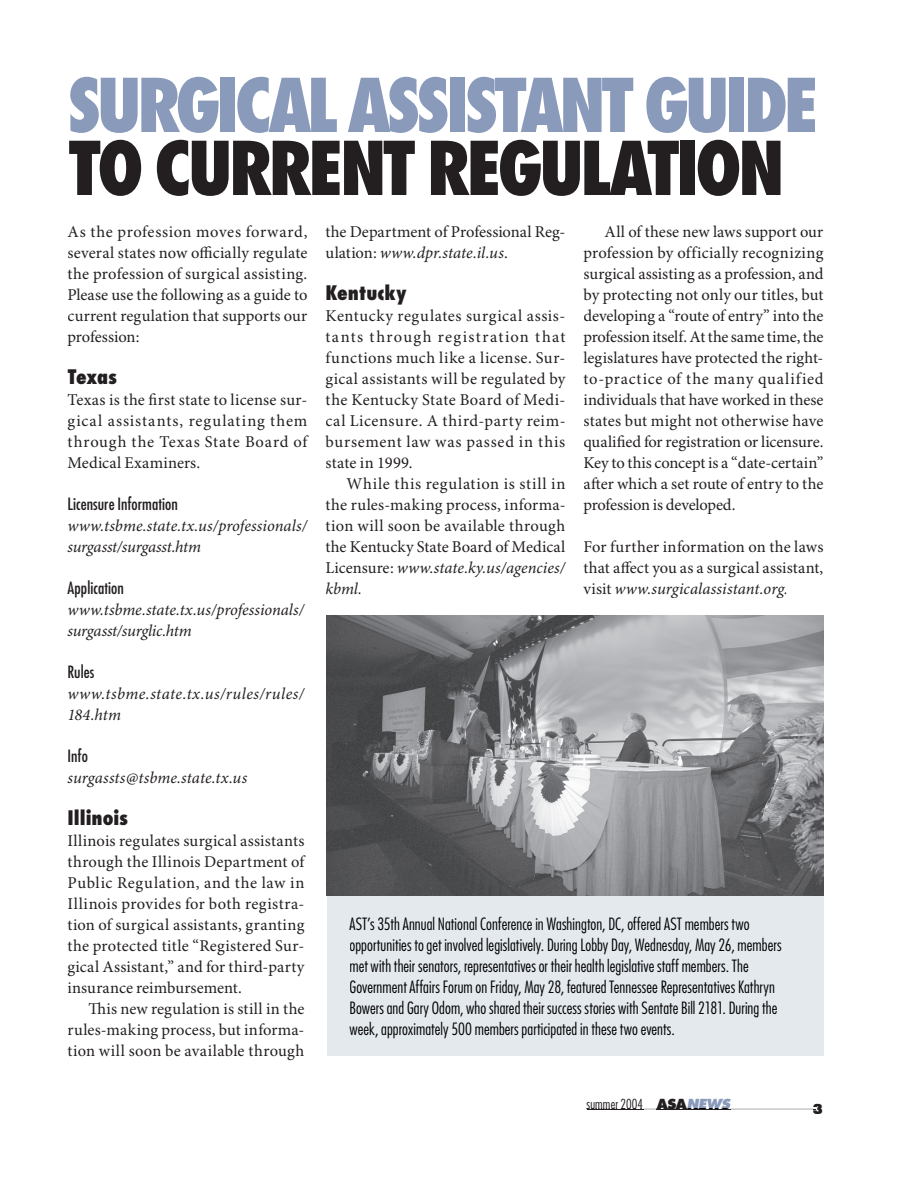
<style>
.page{position:relative;width:918px;height:1188px;background:#fff}
.page>*{position:absolute;margin:0;border:0;box-sizing:border-box;transform-origin:0 0}
.t1{font:800 condensed 72px "Futura";letter-spacing:-.065em;color:#899abb}
.t2{font:800 condensed 72px "Futura";letter-spacing:-.055em;color:#231f20}
.t3{font:800 condensed 19.5px "Futura";letter-spacing:-.005em;color:#231f20}
.t4{font:16.5px/21px "Minion Pro";letter-spacing:.01em;color:#231f20;text-align:justify}
.t5{font:300 condensed 16.5px/21px "Futura";letter-spacing:.005em;color:#000}
.t6{font:italic 16.5px/21px "Minion Pro";color:#231f20}
.t7{font:italic 16.5px/21px "Minion Pro";letter-spacing:.025em;color:#231f20}
.t8{font:condensed 16.5px "Futura";letter-spacing:.005em;color:#231f20}
.t9{font:300 condensed 13.5px "Futura";letter-spacing:.01em;color:#231f20}
.t10{font:800 13.5px "Futura";color:#231f20}
.s1{font-style:italic}
.s2{font-weight:800;font-stretch:normal}
.s3{font-weight:800;font-style:italic;font-stretch:normal;color:#899abb}
</style>
<div class="page">
<svg style="left:586px;top:1109px;width:230px;height:1px"></svg>
<div style="left:327px;top:615px;width:497px;height:441px;background:#e4e9ee"></div>
<img style="left:327px;top:615px;width:497px;height:280px">
<h1 class="t1" style="left:68px;top:59px;width:753px">SURGICAL ASSISTANT GUIDE</h1>
<h1 class="t2" style="left:68px;top:122px;width:719px">TO CURRENT REGULATION</h1>
<p class="t4" style="left:67px;top:222px;width:242px">As the profession moves forward, several states now officially regulate the profession of surgical assisting.<br>Please use the following as a guide to current regulation that supports our profession:</p>
<p class="t3" style="left:67px;top:364px;width:51px">Texas</p>
<p class="t4" style="left:67px;top:390px;width:241px">Texas is the first state to license sur&shy;gical assistants, regulating them through the Texas State Board of Medical Examiners.</p>
<p class="t8" style="left:67px;top:494px;width:112px">Licensure Information</p>
<p class="t6" style="left:67px;top:516px;width:241px">www.tsbme.state.tx.us/professionals/ surgasst/surgasst.htm</p>
<p class="t8" style="left:67px;top:578px;width:58px">Application</p>
<p class="t6" style="left:67px;top:600px;width:238px">www.tsbme.state.tx.us/professionals/ surgasst/surglic.htm</p>
<p class="t8" style="left:67px;top:662px;width:28px">Rules</p>
<p class="t7" style="left:67px;top:684px;width:239px">www.tsbme.state.tx.us/rules/rules/<br>184.htm</p>
<p class="t8" style="left:67px;top:746px;width:22px">Info</p>
<p class="t6" style="left:67px;top:768px;width:181px">surgassts@tsbme.state.tx.us</p>
<p class="t3" style="left:67px;top:805px;width:62px">Illinois</p>
<p class="t4" style="left:67px;top:831px;width:239px">Illinois regulates surgical assistants through the Illinois Department of Public Regulation, and the law in Illinois provides for both registra&shy;tion of surgical assistants, granting the protected title “Registered Sur&shy;gical Assistant,” and for third-party insurance reimbursement.</p>
<p class="t4" style="left:67px;top:999px;width:238px;text-indent:21px">This new regulation is still in the rules-making process, but informa&shy;tion will soon be available through</p>
<p class="t4" style="left:325px;top:222px;width:241px">the Department of Professional Reg&shy;ulation: <span class="s1">www.dpr.state.il.us</span>.</p>
<p class="t3" style="left:325px;top:280px;width:83px">Kentucky</p>
<p class="t4" style="left:325px;top:306px;width:242px">Kentucky regulates surgical assis&shy;tants through registration that functions much like a license. Sur&shy;gical assistants will be regulated by the Kentucky State Board of Medi&shy;cal Licensure. A third-party reim&shy;bursement law was passed in this state in 1999.</p>
<p class="t4" style="left:325px;top:474px;width:242px;text-indent:21px">While this regulation is still in the rules-making process, informa&shy;tion will soon be available through the Kentucky State Board of Medical Licensure: <span class="s1">www.state.ky.us/agencies/ kbml.</span></p>
<p class="t4" style="left:583px;top:222px;width:242px;text-indent:21px">All of these new laws support our profession by officially recognizing surgical assisting as a profession, and by protecting not only our titles, but developing a “route of entry” into the profession itself. At the same time, the legislatures have protected the right&shy;to-practice of the many qualified individuals that have worked in these states but might not otherwise have qualified for registration or licensure.<br>Key to this concept is a “date-certain” after which a set route of entry to the profession is developed.</p>
<p class="t4" style="left:583px;top:537px;width:241px">For further information on the laws that affect you as a surgical assistant, visit <span class="s1">www.surgicalassistant.org</span>.</p>
<p class="t5" style="left:350px;top:913px;width:434px">AST’s 35th Annual National Conference in Washington, DC, offered AST members two opportunities to get involved legislatively. During Lobby Day, Wednesday, May 26, members met with their senators, representatives or their health legislative staff members. The Government Affairs Forum on Friday, May 28, featured Tennessee Representatives Kathryn Bowers and Gary Odom, who shared their success stories with Sentate Bill 2181. During the week, approximately 500 members participated in these two events.</p>
<p class="t9" style="left:586px;top:1096px;width:145px">summer 2004 <span class="s2">ASA</span><span class="s3">NEWS</span></p>
<p class="t10" style="left:812px;top:1100px;width:13px">3</p>
</div>
